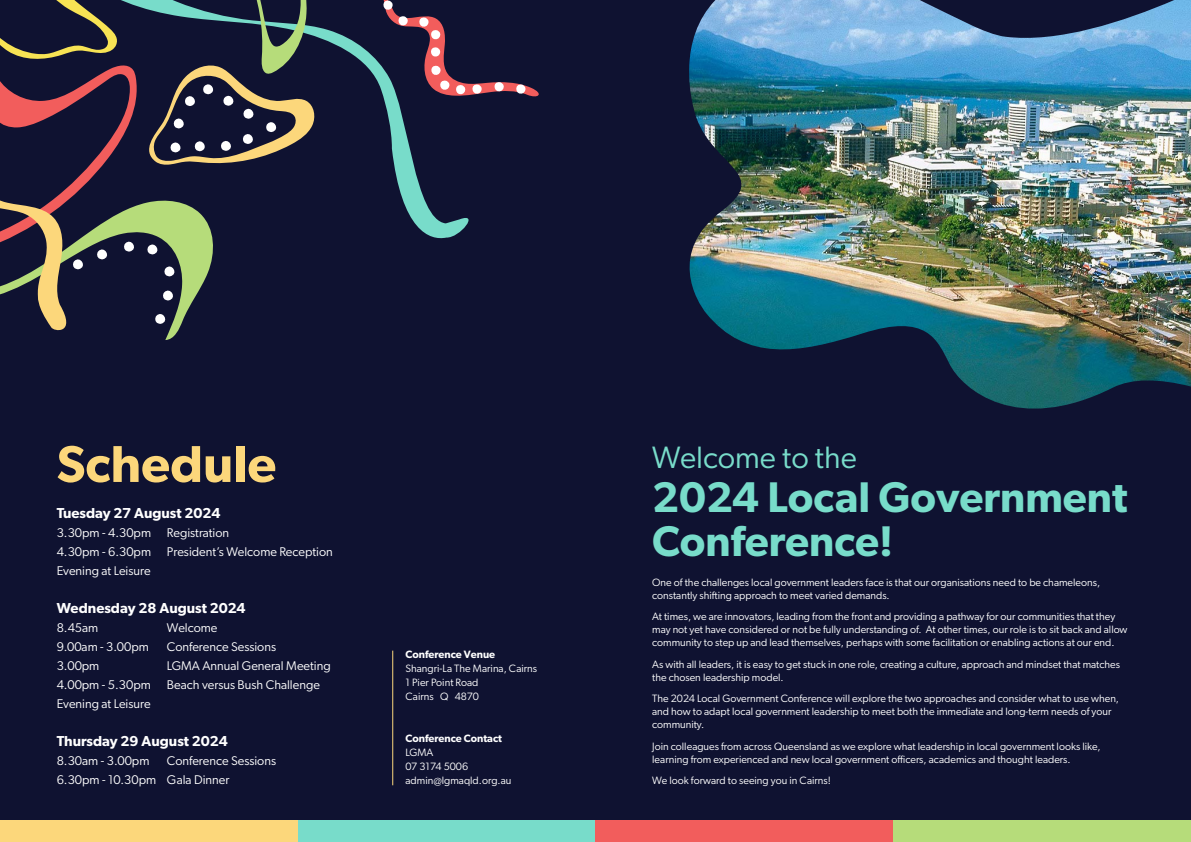
<style>
.page{position:relative;width:1191px;height:842px;background:#0f1231}
.page>*{position:absolute;margin:0;border:0;box-sizing:border-box;transform-origin:0 0}
.t1{font:600 52px "Gibson";color:#fcd77b}
.t2{font:600 43px/44px "Gibson";color:#78dcca}
.t3{font:31px "Gibson";color:#78dcca}
.t4{font:600 14.5px "Gibson";color:#fff}
.t5{font:12.6px/19px "Gibson";color:#fff}
.t6{font:10.7px/13px "Gibson";color:#fff}
.t7{font:600 10.7px "Gibson";color:#fff}
</style>
<div class="page">
<img style="left:689px;top:0;width:502px;height:409px">
<div style="left:298px;top:820px;width:297px;height:21px;background:#78dcca"></div>
<div style="left:0;top:820px;width:298px;height:21px;background:#fcd77b"></div>
<div style="left:893px;top:820px;width:298px;height:21px;background:#b6dc7a"></div>
<div style="left:595px;top:820px;width:298px;height:21px;background:#f25d5c"></div>
<hr style="left:392px;top:651px;width:1px;height:134px;background:#fcd77b">
<svg style="left:0;top:0;width:539px;height:340px"></svg>
<h1 class="t1" style="left:57px;top:433px;width:221px">Schedule</h1>
<h3 class="t3" style="left:652px;top:439px;width:206px">Welcome to the</h3>
<h2 class="t2" style="left:652px;top:475px;width:477px">2024 Local Government<br>Conference!</h2>
<p class="t6" style="left:652px;top:575px;width:449px">One of the challenges local government leaders face is that our organisations need to be chameleons, constantly shifting approach to meet varied demands.</p>
<p class="t6" style="left:652px;top:610px;width:477px">At times, we are innovators, leading from the front and providing a pathway for our communities that they may not yet have considered or not be fully understanding of. At other times, our role is to sit back and allow community to step up and lead themselves, perhaps with some facilitation or enabling actions at our end.</p>
<p class="t6" style="left:652px;top:657px;width:469px">As with all leaders, it is easy to get stuck in one role, creating a culture, approach and mindset that matches the chosen leadership model.</p>
<p class="t6" style="left:652px;top:692px;width:468px">The 2024 Local Government Conference will explore the two approaches and consider what to use when, and how to adapt local government leadership to meet both the immediate and long-term needs of your community.</p>
<p class="t6" style="left:652px;top:739px;width:450px">Join colleagues from across Queensland as we explore what leadership in local government looks like, learning from experienced and new local government officers, academics and thought leaders.</p>
<p class="t6" style="left:652px;top:774px;width:180px">We look forward to seeing you in Cairns!</p>
<h3 class="t4" style="left:57px;top:504px;width:165px">Tuesday 27 August 2024</h3>
<p class="t5" style="left:57px;top:523px;width:96px">3.30pm - 4.30pm</p>
<p class="t5" style="left:167px;top:523px;width:64px">Registration</p>
<p class="t5" style="left:57px;top:542px;width:96px">4.30pm - 6.30pm</p>
<p class="t5" style="left:167px;top:542px;width:167px">President’s Welcome Reception</p>
<p class="t5" style="left:57px;top:561px;width:95px">Evening at Leisure</p>
<h3 class="t4" style="left:57px;top:599px;width:190px">Wednesday 28 August 2024</h3>
<p class="t5" style="left:57px;top:618px;width:43px">8.45am</p>
<p class="t5" style="left:167px;top:618px;width:52px">Welcome</p>
<p class="t5" style="left:57px;top:637px;width:94px">9.00am - 3.00pm</p>
<p class="t5" style="left:167px;top:637px;width:111px">Conference Sessions</p>
<p class="t5" style="left:57px;top:656px;width:44px">3.00pm</p>
<p class="t5" style="left:167px;top:656px;width:165px">LGMA Annual General Meeting</p>
<p class="t5" style="left:57px;top:675px;width:96px">4.00pm - 5.30pm</p>
<p class="t5" style="left:167px;top:675px;width:154px">Beach versus Bush Challenge</p>
<p class="t5" style="left:57px;top:694px;width:95px">Evening at Leisure</p>
<h3 class="t4" style="left:57px;top:732px;width:173px">Thursday 29 August 2024</h3>
<p class="t5" style="left:57px;top:751px;width:94px">8.30am - 3.00pm</p>
<p class="t7" style="left:405px;top:648px;width:91px">Conference Venue</p>
<p class="t6" style="left:405px;top:661px;width:133px;line-height:14px">Shangri-La The Marina, Cairns<br>1 Pier Point Road<br>Cairns Q 4870</p>
<p class="t7" style="left:405px;top:732px;width:98px">Conference Contact</p>
<p class="t6" style="left:405px;top:745px;width:107px;line-height:14px">LGMA<br>07 3174 5006 admin@lgmaqld.org.au</p>
<p class="t5" style="left:57px;top:751px;width:221px;text-indent:110px">Conference Sessions<br>6.30pm - 10.30pm Gala Dinner</p>
</div>
